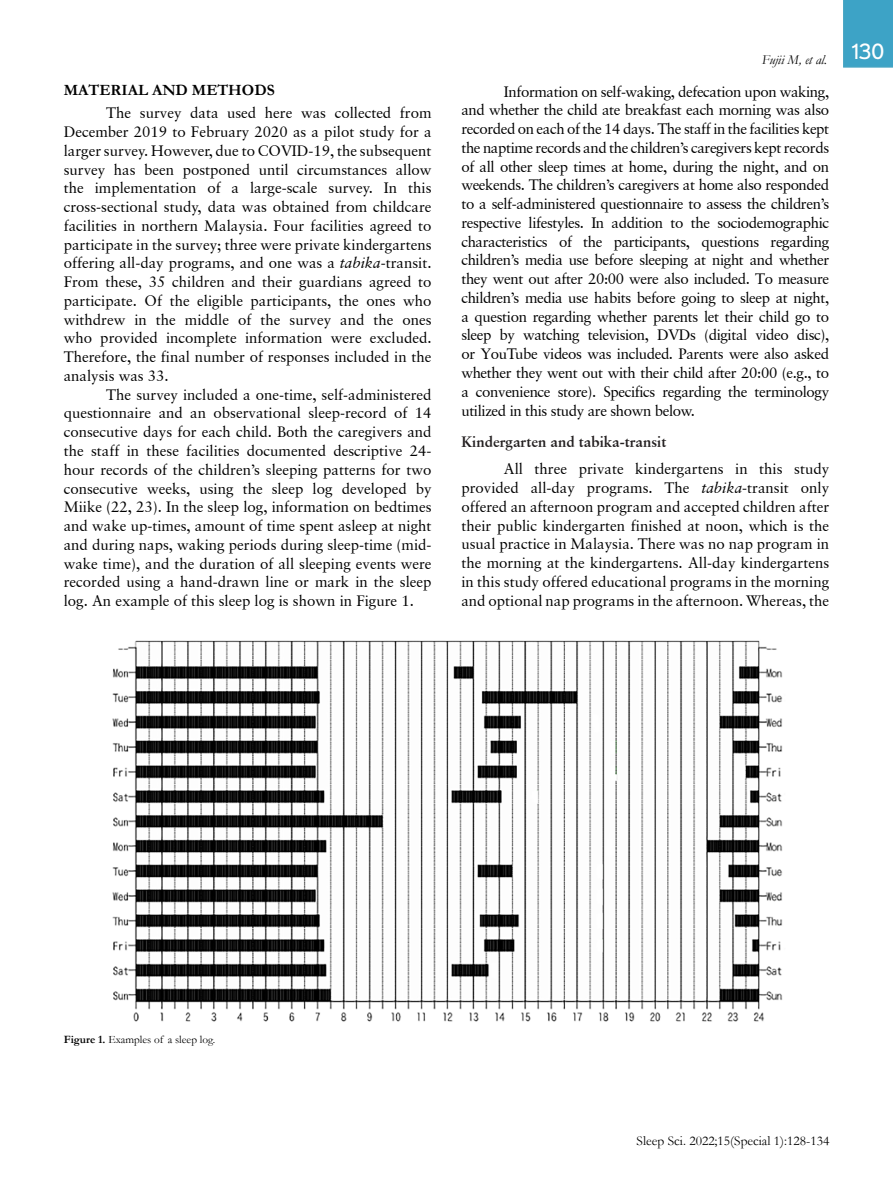
<style>
.page{position:relative;width:893px;height:1191px;background:#fff}
.page>*{position:absolute;margin:0;border:0;box-sizing:border-box;transform-origin:0 0}
.t1{font:700 15.75px "Garamond";color:#000}
.t2{font:15px/18.8px "Garamond Retrospective S Si";color:#000;text-align:justify}
.t3{font:700 15px "Garamond Retrospective S Si";color:#221e1f}
.t4{font:13.5px "Garamond";color:#000}
.t5{font:italic 13.5px "Garamond";color:#000}
.t6{font:11.25px "Garamond";color:#000}
.s1{font-style:italic}
.s2{font-weight:700}
</style>
<div class="page">
<div style="left:843px;top:0;width:50px;height:68px;background:#3da3c6"></div>
<img style="left:112px;top:640px;width:671px;height:382px">
<p class="t1" style="left:64px;top:80px;width:212px">MATERIAL AND METHODS</p>
<p class="t2" style="left:64px;top:104px;width:369px;text-indent:43px">The survey data used here was collected from December 2019 to February 2020 as a pilot study for a larger survey. However, due to COVID-19, the subsequent survey has been postponed until circumstances allow the implementation of a large-scale survey. In this cross-sectional study, data was obtained from childcare facilities in northern Malaysia. Four facilities agreed to participate in the survey; three were private kindergartens offering all-day programs, and one was a <span class="s1">tabika</span>-transit.<br>From these, 35 children and their guardians agreed to participate. Of the eligible participants, the ones who withdrew in the middle of the survey and the ones who provided incomplete information were excluded.<br>Therefore, the final number of responses included in the analysis was 33.</p>
<p class="t2" style="left:64px;top:385px;width:369px;text-indent:43px">The survey included a one-time, self-administered questionnaire and an observational sleep-record of 14 consecutive days for each child. Both the caregivers and the staff in these facilities documented descriptive 24- hour records of the children’s sleeping patterns for two consecutive weeks, using the sleep log developed by Miike (22, 23). In the sleep log, information on bedtimes and wake up-times, amount of time spent asleep at night and during naps, waking periods during sleep-time (mid&shy;wake time), and the duration of all sleeping events were recorded using a hand-drawn line or mark in the sleep log. An example of this sleep log is shown in Figure 1.</p>
<p class="t5" style="left:762px;top:51px;width:124px">Fujii M, et al. <sup>130</sup></p>
<p class="t2" style="left:461px;top:82px;width:369px;text-indent:43px">Information on self-waking, defecation upon waking, and whether the child ate breakfast each morning was also recorded on each of the 14 days. The staff in the facilities kept the naptime records and the children’s caregivers kept records of all other sleep times at home, during the night, and on weekends. The children’s caregivers at home also responded to a self-administered questionnaire to assess the children’s respective lifestyles. In addition to the sociodemographic characteristics of the participants, questions regarding children’s media use before sleeping at night and whether they went out after 20:00 were also included. To measure children’s media use habits before going to sleep at night, a question regarding whether parents let their child go to sleep by watching television, DVDs (digital video disc), or YouTube videos was included. Parents were also asked whether they went out with their child after 20:00 (e.g., to a convenience store). Specifics regarding the terminology utilized in this study are shown below.</p>
<p class="t3" style="left:461px;top:432px;width:207px">Kindergarten and tabika-transit</p>
<p class="t2" style="left:461px;top:459px;width:369px;text-indent:43px">All three private kindergartens in this study provided all-day programs. The <span class="s1">tabika</span>-transit only offered an afternoon program and accepted children after their public kindergarten finished at noon, which is the usual practice in Malaysia. There was no nap program in the morning at the kindergartens. All-day kindergartens in this study offered educational programs in the morning and optional nap programs in the afternoon. Whereas, the</p>
<p class="t6" style="left:64px;top:1032px;width:153px"><span class="s2">Figure 1.</span> Examples of a sleep log.</p>
<p class="t4" style="left:637px;top:1131px;width:194px">Sleep Sci. 2022;15(Special 1):128-134</p>
</div>
